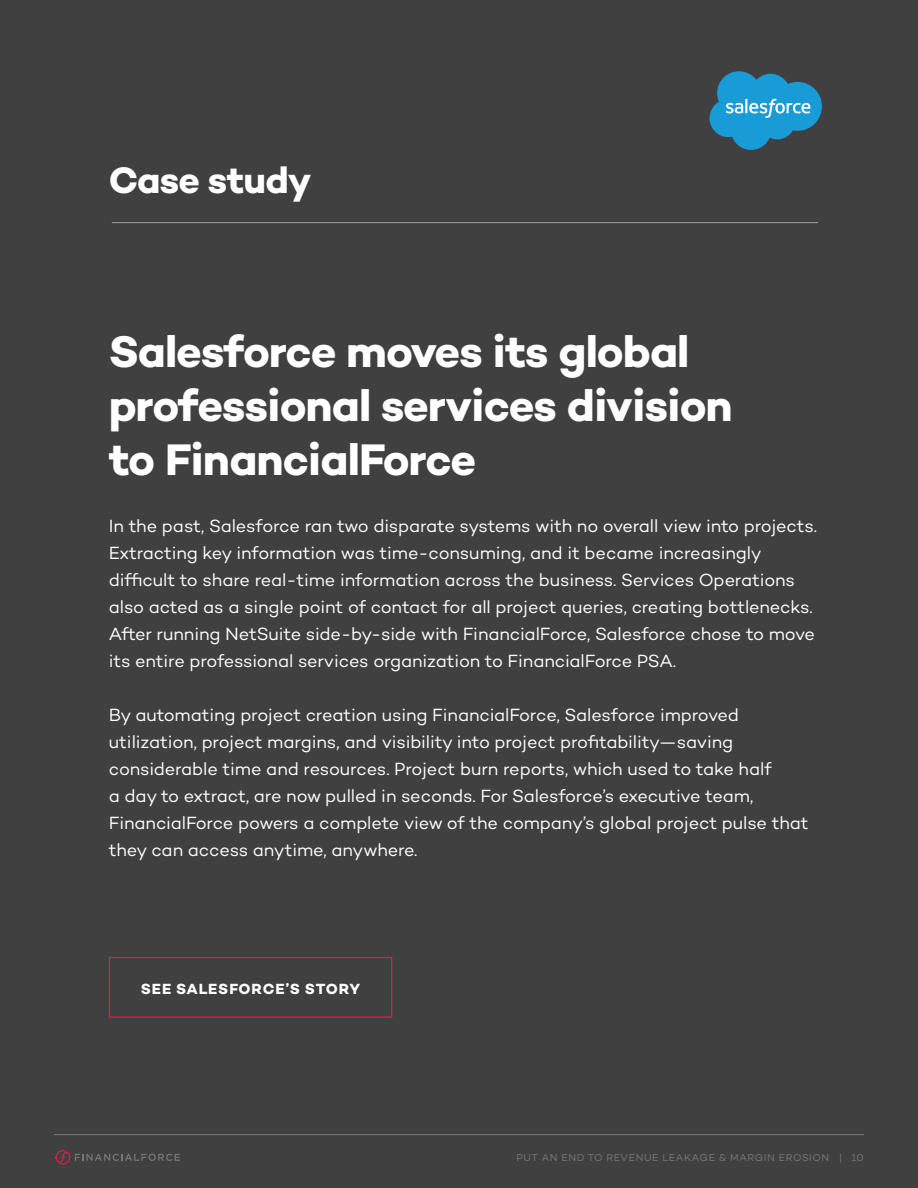
<style>
.page{position:relative;width:918px;height:1188px;background:#404041}
.page>*{position:absolute;margin:0;border:0;box-sizing:border-box;transform-origin:0 0}
.t1{font:700 45px/54px "Campton";letter-spacing:-.025em;color:#fff}
.t2{font:700 37.5px "Campton";letter-spacing:-.02em;color:#fff}
.t3{font:18px/27px "Campton";letter-spacing:-.01em;color:#fff}
.t4{font:700 15px "Campton";letter-spacing:.05em;color:#fff}
.t5{font:10.2px "Campton";letter-spacing:.06em;color:#787779}
</style>
<div class="page">
<hr style="left:54px;top:1134px;width:810px;height:1px;background:#787779">
<svg style="left:56px;top:1150px;width:124px;height:15px"></svg>
<hr style="left:112px;top:222px;width:706px;height:1px;background:#fff">
<div style="left:109px;top:957px;width:283px;height:61px;border:1px solid #e9174e"></div>
<svg style="left:710px;top:71px;width:112px;height:79px"></svg>
<h2 class="t2" style="left:109px;top:156px;width:204px">Case study</h2>
<h1 class="t1" style="left:109px;top:324px;width:625px">Salesforce moves its global professional services division to FinancialForce</h1>
<p class="t3" style="left:109px;top:512px;width:710px">In the past, Salesforce ran two disparate systems with no overall view into projects.<br>Extracting key information was time-consuming, and it became increasingly difficult to share real-time information across the business. Services Operations also acted as a single point of contact for all project queries, creating bottlenecks.<br>After running NetSuite side-by-side with FinancialForce, Salesforce chose to move its entire professional services organization to FinancialForce PSA.</p>
<p class="t3" style="left:109px;top:701px;width:701px">By automating project creation using FinancialForce, Salesforce improved utilization, project margins, and visibility into project profitability—saving considerable time and resources. Project burn reports, which used to take half<br>a day to extract, are now pulled in seconds. For Salesforce’s executive team, FinancialForce powers a complete view of the company’s global project pulse that they can access anytime, anywhere.</p>
<p class="t4" style="left:141px;top:979px;width:221px">SEE SALESFORCE’S STORY</p>
<p class="t5" style="left:516px;top:1151px;width:349px">PUT AN END TO REVENUE LEAKAGE &amp; MARGIN EROSION | 10</p>
</div>
